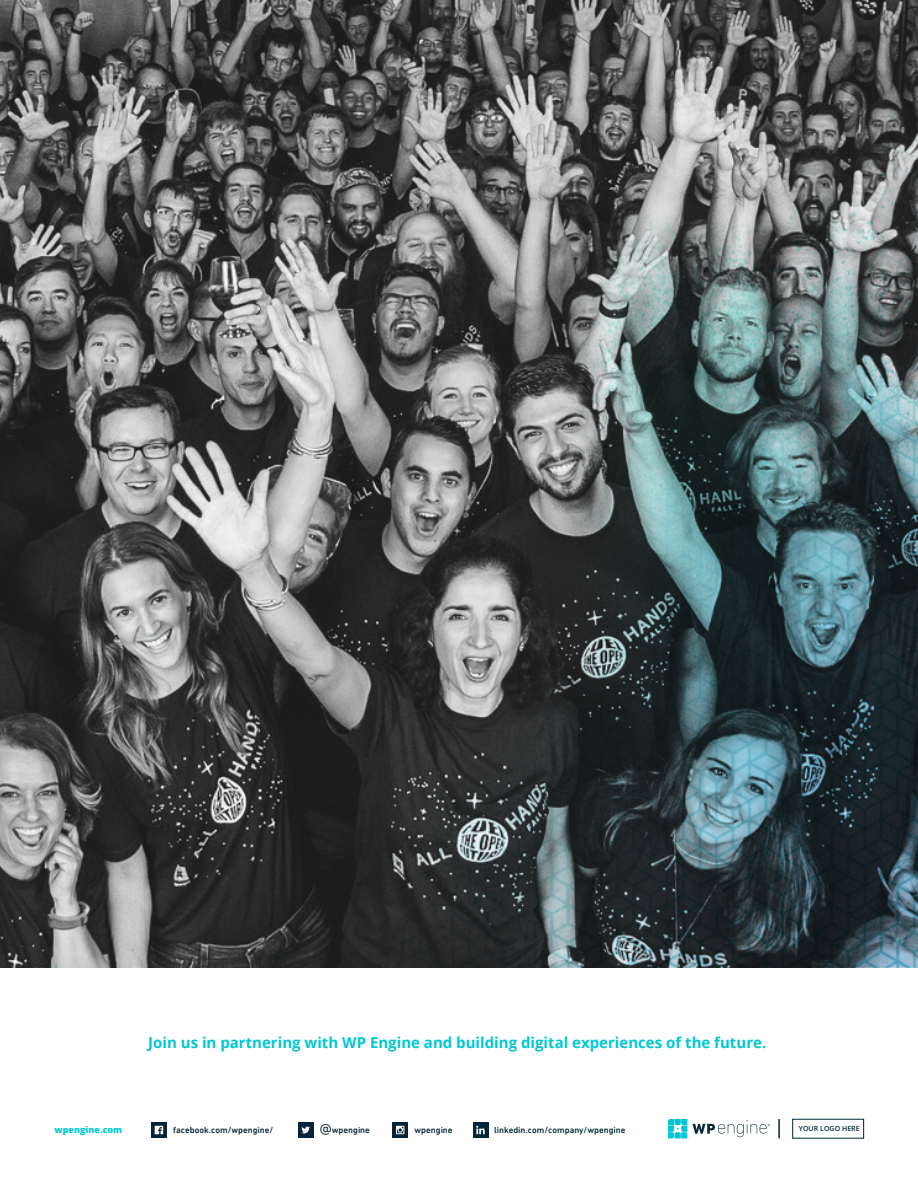
<style>
.page{position:relative;width:918px;height:1188px;background:#fff}
.page>*{position:absolute;margin:0;border:0;box-sizing:border-box;transform-origin:0 0}
.Body_Copy_Black{font:700 15px "Open Sans";color:#00c7d3}
.t1{font:500 9px "DIN Next LT Pro";color:#052438}
.t2{font:500 9px "DIN Next LT Pro";color:#002938}
.t3{font:800 9px "Open Sans";color:#00cad4}
.t4{font:600 7.05px "Open Sans";color:#002838}
.s1{font-weight:400;font-size:13.5px;color:#062637}
</style>
<div class="page">
<div style="left:473px;top:1122px;width:15px;height:16px;background:#062637"></div>
<svg style="left:476px;top:1126px;width:9px;height:8px"></svg>
<svg style="left:151px;top:1122px;width:16px;height:16px"></svg>
<svg style="left:155px;top:1126px;width:8px;height:8px"></svg>
<div style="left:298px;top:1122px;width:15px;height:16px;background:#052438"></div>
<svg style="left:301px;top:1127px;width:9px;height:6px"></svg>
<svg style="left:393px;top:1122px;width:15px;height:16px"></svg>
<svg style="left:396px;top:1126px;width:8px;height:8px"></svg>
<svg style="left:668px;top:1119px;width:19px;height:19px"></svg>
<svg style="left:693px;top:1120px;width:77px;height:17px"></svg>
<svg style="left:779px;top:1119px;width:85px;height:20px"></svg>
<img style="left:0;top:0;width:918px;height:968px">
<p class="Body_Copy_Black" style="left:148px;top:1032px;width:620px">Join us in partnering with WP Engine and building digital experiences of the future.</p>
<p class="t3" style="left:55px;top:1123px;width:69px">wpengine.com</p>
<p class="t1" style="left:173px;top:1125px;width:102px">facebook.com/wpengine/</p>
<p class="t1" style="left:320px;top:1125px;width:52px"><span class="s1">@</span>wpengine</p>
<p class="t1" style="left:415px;top:1125px;width:40px">wpengine</p>
<p class="t2" style="left:494px;top:1125px;width:133px">linkedin.com/company/wpengine</p>
<p class="t4" style="left:799px;top:1124px;width:62px">YOUR LOGO HERE</p>
</div>
